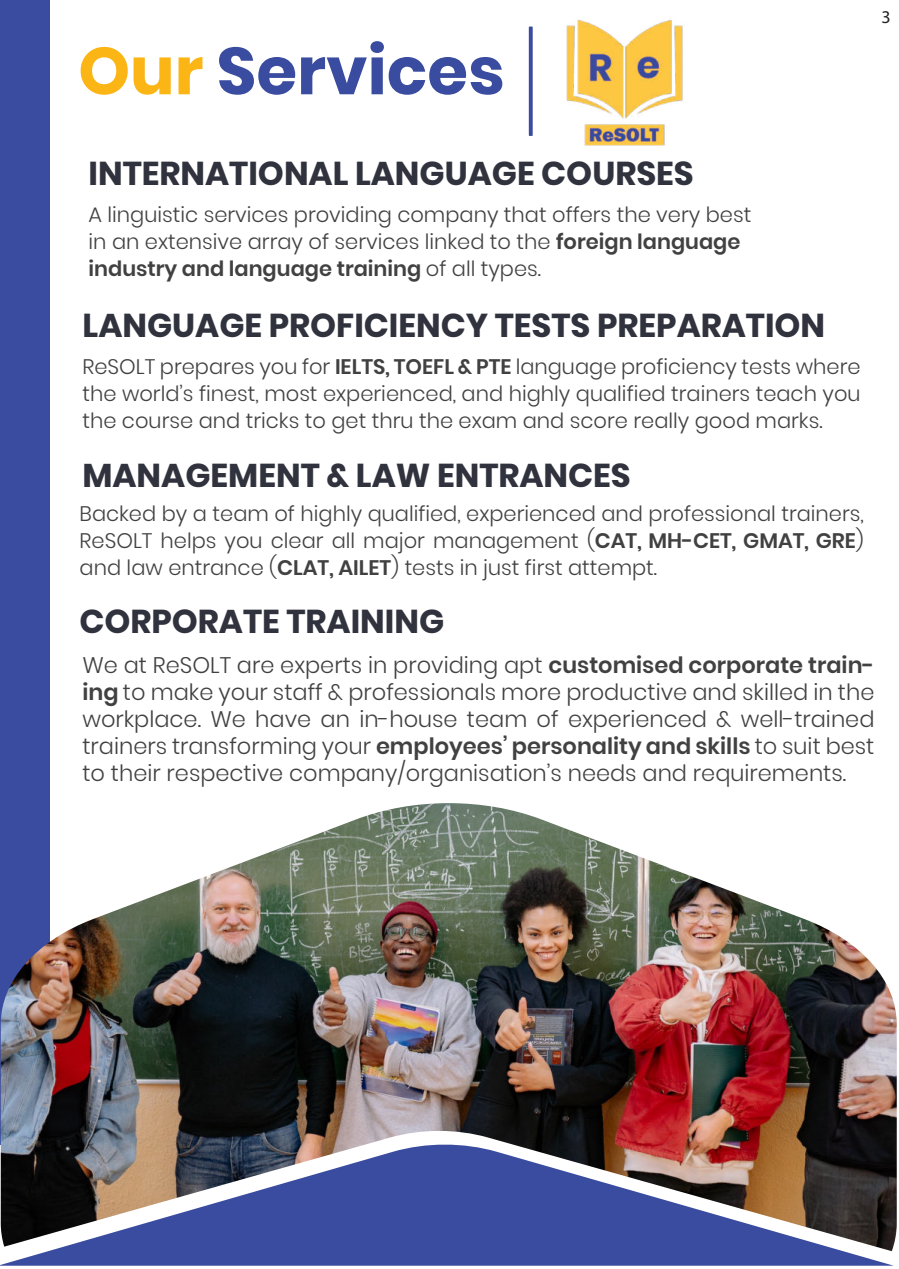
<style>
.page{position:relative;width:899px;height:1269px;background:#fff}
.page>*{position:absolute;margin:0;border:0;box-sizing:border-box;transform-origin:0 0}
.t1{font:700 66px "Poppins";color:#3a4c9f}
.t2{font:700 33px "Poppins";color:#30323d}
.t3{font:300 22.5px/27px "Poppins";color:#414141;text-align:justify}
.t4{font:300 21px/27px "Poppins";color:#414141;text-align:justify}
.t5{font:18px "Myriad Pro";color:#231f20}
.s1{color:#fbb515}
.s2{font-weight:600}
</style>
<div class="page">
<svg style="left:0;top:1142px;width:894px;height:124px;background:#4959a6"></svg>
<div style="left:1px;top:0;width:49px;height:1144px;background:#3a4c9f"></div>
<img style="left:1px;top:803px;width:896px;height:448px">
<svg style="left:529px;top:27px;width:4px;height:109px"></svg>
<img style="left:566px;top:19px;width:117px;height:127px">
<h1 class="t1" style="left:78px;top:39px;width:428px"><span class="s1">Our</span> Services</h1>
<p class="t5" style="left:881px;top:7px;width:11px">3</p>
<h2 class="t2" style="left:89px;top:157px;width:607px">INTERNATIONAL LANGUAGE COURSES</h2>
<p class="t4" style="left:89px;top:201px;width:664px;text-align:left">A linguistic services providing company that offers the very best in an extensive array of services linked to the <span class="s2">foreign language industry and language training</span> of all types.</p>
<h2 class="t2" style="left:83px;top:309px;width:744px">LANGUAGE PROFICIENCY TESTS PREPARATION</h2>
<p class="t4" style="left:82px;top:353px;width:780px">ReSOLT prepares you for <span class="s2">IELTS, TOEFL &amp; PTE</span> language proficiency tests where the world’s finest, most experienced, and highly qualified trainers teach you the course and tricks to get thru the exam and score really good marks.</p>
<h2 class="t2" style="left:82px;top:459px;width:550px">MANAGEMENT &amp; LAW ENTRANCES</h2>
<p class="t4" style="left:80px;top:499px;width:786px">Backed by a team of highly qualified, experienced and professional trainers, ReSOLT helps you clear all major management (<span class="s2">CAT, MH-CET, GMAT, GRE</span>) and law entrance (<span class="s2">CLAT, AILET</span>) tests in just first attempt.</p>
<h2 class="t2" style="left:79px;top:605px;width:366px">CORPORATE TRAINING</h2>
<p class="t3" style="left:82px;top:651px;width:794px">We at ReSOLT are experts in providing apt <span class="s2">customised corporate train&shy;ing</span> to make your staff &amp; professionals more productive and skilled in the workplace. We have an in-house team of experienced &amp; well-trained trainers transforming your <span class="s2">employees’ personality and skills</span> to suit best to their respective company/organisation’s needs and requirements.</p>
</div>
